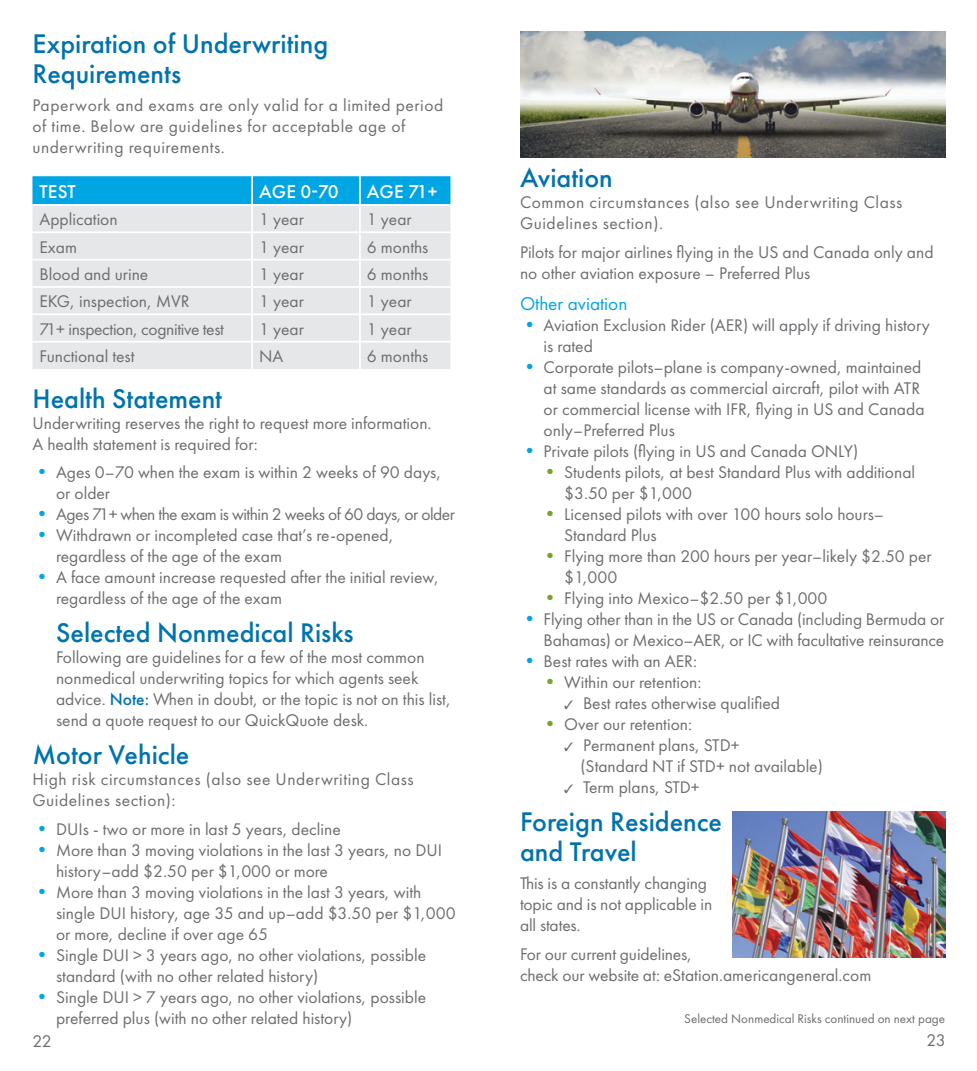
<style>
.page{position:relative;width:977px;height:1071px;background:#fff}
.page>*{position:absolute;margin:0;border:0;box-sizing:border-box;transform-origin:0 0}
.t1{font:500 28px/29.8px "Futura PT";color:#0073ae}
.t2{font:500 19.25px "Futura PT";letter-spacing:-.005em;color:#fff}
.t3{font:19.25px "Futura PT";color:#00a5e3}
.t4{font:17.5px/21px "Futura PT";color:#6c6d70}
.t5{font:17.5px/21px "Futura PT";letter-spacing:.03em;color:#6c6d70}
.t6{font:17.5px "Futura PT";letter-spacing:-.03em;color:#6c6d70}
.t7{font:17.5px "Futura PT";letter-spacing:-.02em;color:#6c6d70}
.t8{font:13.12px "Futura PT";color:#6c6d70}
.s1{font-size:19.25px;color:#00a5e3}
.s2{font-weight:500;color:#0073ae}
.s3{font-size:19.25px;color:#78a22d}
</style>
<div class="page">
<img style="left:732px;top:812px;width:213px;height:146px">
<img style="left:520px;top:32px;width:425px;height:126px">
<div style="left:32px;top:176px;width:418px;height:28px;background:#00a5e3"></div>
<div style="left:32px;top:206px;width:418px;height:163px;background:#e6e7e9"></div>
<hr style="left:251px;top:176px;width:2px;height:28px;background:#fff">
<hr style="left:359px;top:176px;width:2px;height:28px;background:#fff">
<hr style="left:251px;top:206px;width:2px;height:25px;background:#fff">
<hr style="left:359px;top:206px;width:2px;height:25px;background:#fff">
<hr style="left:32px;top:231px;width:220px;height:2px;background:#fff">
<hr style="left:252px;top:231px;width:108px;height:2px;background:#fff">
<hr style="left:251px;top:233px;width:2px;height:26px;background:#fff">
<hr style="left:360px;top:231px;width:90px;height:2px;background:#fff">
<hr style="left:359px;top:233px;width:2px;height:26px;background:#fff">
<hr style="left:32px;top:259px;width:220px;height:2px;background:#fff">
<hr style="left:252px;top:259px;width:108px;height:2px;background:#fff">
<hr style="left:251px;top:261px;width:2px;height:25px;background:#fff">
<hr style="left:360px;top:259px;width:90px;height:2px;background:#fff">
<hr style="left:359px;top:261px;width:2px;height:25px;background:#fff">
<hr style="left:32px;top:286px;width:220px;height:2px;background:#fff">
<hr style="left:252px;top:286px;width:108px;height:2px;background:#fff">
<hr style="left:251px;top:288px;width:2px;height:25px;background:#fff">
<hr style="left:360px;top:286px;width:90px;height:2px;background:#fff">
<hr style="left:359px;top:288px;width:2px;height:25px;background:#fff">
<hr style="left:32px;top:313px;width:220px;height:2px;background:#fff">
<hr style="left:252px;top:313px;width:108px;height:2px;background:#fff">
<hr style="left:251px;top:315px;width:2px;height:26px;background:#fff">
<hr style="left:360px;top:313px;width:90px;height:2px;background:#fff">
<hr style="left:359px;top:315px;width:2px;height:26px;background:#fff">
<hr style="left:32px;top:341px;width:220px;height:2px;background:#fff">
<hr style="left:252px;top:341px;width:108px;height:2px;background:#fff">
<hr style="left:251px;top:343px;width:2px;height:26px;background:#fff">
<hr style="left:360px;top:341px;width:90px;height:2px;background:#fff">
<hr style="left:359px;top:343px;width:2px;height:26px;background:#fff">
<h1 class="t1" style="left:32px;top:29px;width:297px">Expiration of Underwriting<br>Requirements</h1>
<p class="t5" style="left:32px;top:95px;width:412px">Paperwork and exams are only valid for a limited period of time. Below are guidelines for acceptable age of underwriting requirements.</p>
<p class="t2" style="left:40px;top:180px;width:38px">TEST</p>
<p class="t2" style="left:259px;top:180px;width:81px">AGE 0-70</p>
<p class="t2" style="left:367px;top:180px;width:72px">AGE 71+</p>
<p class="t4" style="left:39px;top:209px;width:80px">Application</p>
<p class="t4" style="left:259px;top:209px;width:46px">1 year</p>
<p class="t4" style="left:367px;top:209px;width:46px">1 year</p>
<p class="t4" style="left:39px;top:236px;width:39px">Exam</p>
<p class="t4" style="left:259px;top:236px;width:46px">1 year</p>
<p class="t4" style="left:367px;top:236px;width:63px">6 months</p>
<p class="t4" style="left:39px;top:264px;width:110px">Blood and urine</p>
<p class="t4" style="left:259px;top:264px;width:46px">1 year</p>
<p class="t4" style="left:367px;top:264px;width:63px">6 months</p>
<p class="t4" style="left:39px;top:291px;width:152px">EKG, inspection, MVR</p>
<p class="t4" style="left:259px;top:291px;width:46px">1 year</p>
<p class="t4" style="left:367px;top:291px;width:46px">1 year</p>
<p class="t7" style="left:39px;top:318px;width:186px">71+ inspection, cognitive test</p>
<p class="t4" style="left:259px;top:318px;width:46px">1 year</p>
<p class="t4" style="left:367px;top:318px;width:46px">1 year</p>
<p class="t4" style="left:39px;top:346px;width:97px">Functional test</p>
<p class="t4" style="left:259px;top:346px;width:26px">NA</p>
<p class="t4" style="left:367px;top:346px;width:63px">6 months</p>
<h1 class="t1" style="left:32px;top:383px;width:191px">Health Statement</h1>
<p class="t4" style="left:32px;top:412px;width:400px">Underwriting reserves the right to request more information.<br>A health statement is required for:</p>
<p class="t4" style="left:56px;top:462px;width:386px;text-indent:-24px"><span class="s1">•</span> Ages 0–70 when the exam is within 2 weeks of 90 days, or older</p>
<p class="t6" style="left:32px;top:504px;width:424px"><span class="s1">•</span> Ages 71+ when the exam is within 2 weeks of 60 days, or older</p>
<p class="t4" style="left:56px;top:525px;width:339px;text-indent:-24px"><span class="s1">•</span> Withdrawn or incompleted case that’s re-opened, regardless of the age of the exam</p>
<p class="t4" style="left:56px;top:567px;width:384px;text-indent:-24px"><span class="s1">•</span> A face amount increase requested after the initial review, regardless of the age of the exam</p>
<h1 class="t1" style="left:56px;top:618px;width:299px">Selected Nonmedical Risks</h1>
<p class="t4" style="left:56px;top:647px;width:396px">Following are guidelines for a few of the most common nonmedical underwriting topics for which agents seek advice. <span class="s2">Note:</span> When in doubt, or the topic is not on this list, send a quote request to our QuickQuote desk.</p>
<h1 class="t1" style="left:32px;top:739px;width:158px">Motor Vehicle</h1>
<p class="t5" style="left:32px;top:768px;width:382px">High risk circumstances (also see Underwriting Class<br>Guidelines section):</p>
<p class="t4" style="left:32px;top:818px;width:310px"><span class="s1">•</span> DUIs - two or more in last 5 years, decline</p>
<p class="t4" style="left:56px;top:839px;width:387px;text-indent:-24px"><span class="s1">•</span> More than 3 moving violations in the last 3 years, no DUI history–add $2.50 per $1,000 or more</p>
<p class="t4" style="left:56px;top:881px;width:401px;text-indent:-24px"><span class="s1">•</span> More than 3 moving violations in the last 3 years, with single DUI history, age 35 and up–add $3.50 per $1,000 or more, decline if over age 65</p>
<p class="t4" style="left:56px;top:944px;width:371px;text-indent:-24px"><span class="s1">•</span> Single DUI &gt; 3 years ago, no other violations, possible standard (with no other related history)</p>
<p class="t4" style="left:56px;top:986px;width:371px;text-indent:-24px"><span class="s1">•</span> Single DUI &gt; 7 years ago, no other violations, possible preferred plus (with no other related history)</p>
<h1 class="t1" style="left:520px;top:163px;width:94px">Aviation</h1>
<p class="t5" style="left:520px;top:192px;width:384px">Common circumstances (also see Underwriting Class<br>Guidelines section).</p>
<p class="t4" style="left:520px;top:242px;width:415px">Pilots for major airlines flying in the US and Canada only and no other aviation exposure – Preferred Plus</p>
<p class="t3" style="left:520px;top:292px;width:109px">Other aviation</p>
<p class="t4" style="left:543px;top:315px;width:388px;text-indent:-24px"><span class="s1">•</span> Aviation Exclusion Rider (AER) will apply if driving history is rated</p>
<p class="t4" style="left:543px;top:357px;width:382px;text-indent:-24px"><span class="s1">•</span> Corporate pilots–plane is company-owned, maintained at same standards as commercial aircraft, pilot with ATR or commercial license with IFR, flying in US and Canada only–Preferred Plus</p>
<p class="t4" style="left:520px;top:441px;width:340px"><span class="s1">•</span> Private pilots (flying in US and Canada ONLY)</p>
<p class="t4" style="left:564px;top:462px;width:352px;text-indent:-24px"><span class="s3">•</span> Students pilots, at best Standard Plus with additional $3.50 per $1,000</p>
<p class="t4" style="left:564px;top:504px;width:321px;text-indent:-24px"><span class="s3">•</span> Licensed pilots with over 100 hours solo hours–<br>Standard Plus</p>
<p class="t4" style="left:564px;top:546px;width:369px;text-indent:-24px"><span class="s3">•</span> Flying more than 200 hours per year–likely $2.50 per $1,000</p>
<p class="t4" style="left:540px;top:588px;width:288px"><span class="s3">•</span> Flying into Mexico–$2.50 per $1,000</p>
<p class="t4" style="left:520px;top:609px;width:426px;text-align:right"><span class="s1">•</span> Flying other than in the US or Canada (including Bermuda or<br>Bahamas) or Mexico–AER, or IC with facultative reinsurance</p>
<p class="t4" style="left:520px;top:651px;width:178px"><span class="s1">•</span> Best rates with an AER:</p>
<p class="t4" style="left:540px;top:672px;width:162px"><span class="s3">•</span> Within our retention:</p>
<p class="t4" style="left:564px;top:693px;width:217px">✓ Best rates otherwise qualified</p>
<p class="t4" style="left:540px;top:714px;width:153px"><span class="s3">•</span> Over our retention:</p>
<p class="t4" style="left:580px;top:735px;width:244px;text-indent:-16px">✓ Permanent plans, STD+<br>(Standard NT if STD+ not available)</p>
<p class="t4" style="left:564px;top:777px;width:137px">✓ Term plans, STD+</p>
<h1 class="t1" style="left:520px;top:807px;width:204px">Foreign Residence and Travel</h1>
<p class="t4" style="left:520px;top:873px;width:194px">This is a constantly changing topic and is not applicable in all states.</p>
<p class="t4" style="left:520px;top:944px;width:353px">For our current guidelines,<br>check our website at: eStation.americangeneral.com</p>
<p class="t8" style="left:684px;top:1011px;width:262px">Selected Nonmedical Risks continued on next page</p>
<p class="t4" style="left:32px;top:1030px;width:21px">22</p>
<p class="t4" style="left:926px;top:1030px;width:21px">23</p>
</div>
